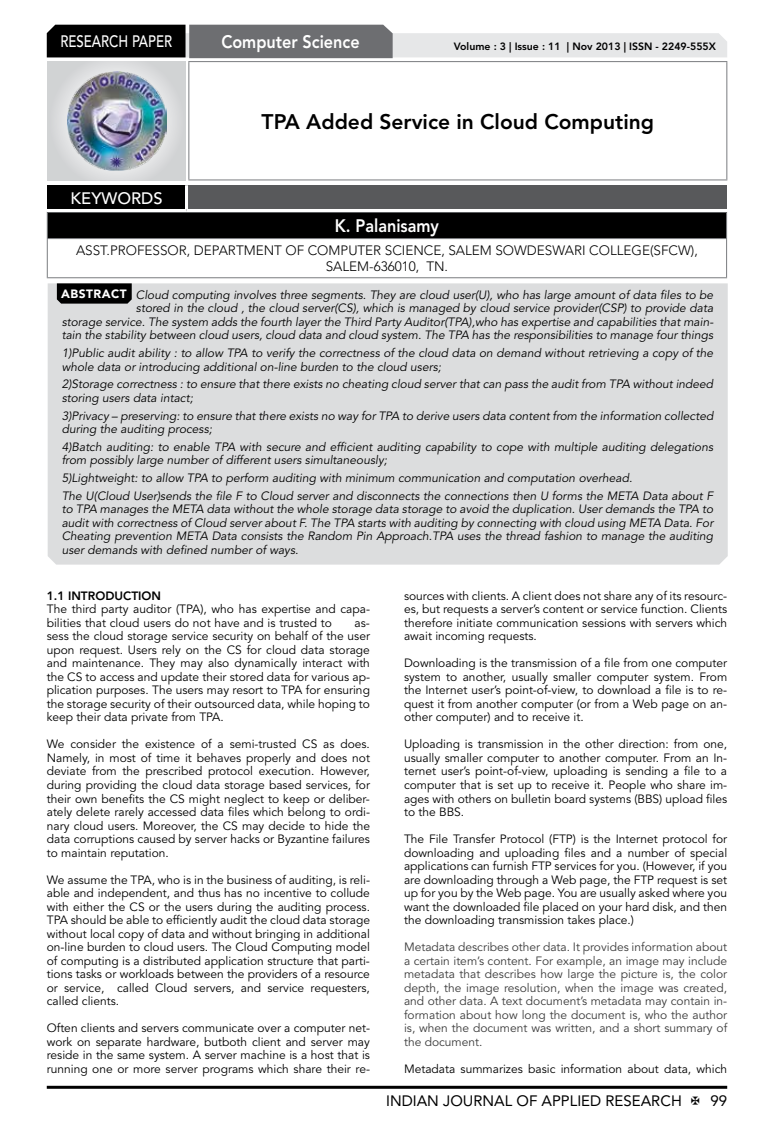
<style>
.page{position:relative;width:774px;height:1136px;background:#fff}
.page>*{position:absolute;margin:0;border:0;box-sizing:border-box;transform-origin:0 0}
.t1{font:800 21px "Avenir LT Std";color:#000}
.t2{font:800 18px "Avenir LT Std";color:#fff;scale:.9 1}
.t3{font:500 16.5px "Avenir LT Std";color:#fff;scale:.8 1}
.t4{font:500 16.5px "Avenir LT Std";color:#fff}
.t5{font:15px "Avenir LT Std";color:#000}
.t6{font:300 13.5px/16.2px "Avenir LT Std";color:#000;text-align:center}
.t7{font:12px/13.5px "Avenir LT Std";color:#000;text-align:justify}
.t8{font:italic 12px/13.5px "Avenir LT Std";color:#000}
.t9{font:12px/13.5px "Avenir LT Std";color:#3c3c3c;text-align:justify}
.t10{font:800 12px "Avenir LT Std";color:#000}
.t11{font:800 10.5px "Avenir LT Std";color:#000}
.s1{font-weight:900;font-style:normal;color:#fff}
</style>
<div class="page">
<hr style="left:47px;top:1085px;width:680px;height:3px;background:#000">
<div style="left:48px;top:62px;width:137px;height:118px;background:linear-gradient(to right,#d9dadb,#d9dadb)"></div>
<img style="left:68px;top:71px;width:99px;height:100px">
<svg style="left:47px;top:25px;width:680px;height:33px;background:#979899"></svg>
<hr style="left:188px;top:61px;width:539px;height:1px;background:#808285">
<hr style="left:188px;top:62px;width:1px;height:117px;background:#808285">
<hr style="left:726px;top:62px;width:1px;height:117px;background:#808285">
<hr style="left:188px;top:179px;width:539px;height:1px;background:#808285">
<div style="left:47px;top:212px;width:679px;height:26px;background:#000"></div>
<hr style="left:47px;top:212px;width:680px;height:1px;background:#808285">
<svg style="left:47px;top:213px;width:1px;height:25px"></svg>
<svg style="left:726px;top:213px;width:1px;height:25px"></svg>
<hr style="left:47px;top:238px;width:680px;height:1px;background:#808285">
<hr style="left:47px;top:239px;width:1px;height:38px;background:#808285">
<hr style="left:726px;top:239px;width:1px;height:38px;background:#808285">
<hr style="left:47px;top:277px;width:680px;height:1px;background:#808285">
<div style="left:47px;top:185px;width:139px;height:25px;background:#000"></div>
<div style="left:186px;top:185px;width:541px;height:25px;background:#58595b"></div>
<hr style="left:185px;top:185px;width:3px;height:24px;background:#fff">
<hr style="left:47px;top:209px;width:139px;height:3px;background:#fff">
<hr style="left:186px;top:209px;width:541px;height:3px;background:#fff">
<div style="left:48px;top:283px;width:680px;height:281px;background:#dcddde"></div>
<svg style="left:57px;top:283px;width:75px;height:20px"></svg>
<h3 class="t3" style="left:60px;top:32px;width:139px">RESEARCH PAPER</h3>
<h2 class="t2" style="left:221px;top:31px;width:155px">Computer Science</h2>
<p class="t11" style="left:454px;top:41px;width:264px">Volume : 3 | Issue : 11 | Nov 2013 | ISSN - 2249-555X</p>
<h3 class="t4" style="left:71px;top:189px;width:94px">KEYWORDS</h3>
<h1 class="t1" style="left:262px;top:109px;width:394px">TPA Added Service in Cloud Computing</h1>
<h2 class="t2" style="left:335px;top:215px;width:117px">K. Palanisamy</h2>
<p class="t6" style="left:76px;top:242px;width:623px">ASST.PROFESSOR, DEPARTMENT OF COMPUTER SCIENCE, SALEM SOWDESWARI COLLEGE(SFCW),<br>SALEM-636010, TN.</p>
<p class="t8" style="left:61px;top:288px;width:654px;text-align:right"><span class="s1">ABSTRACT</span> Cloud computing involves three segments. They are cloud user(U), who has large amount of data files to be stored in the cloud , the cloud server(CS), which is managed by cloud service provider(CSP) to provide data<br>storage service. The system adds the fourth layer the Third Party Auditor(TPA),who has expertise and capabilities that main&shy;tain the stability between cloud users, cloud data and cloud system. The TPA has the responsibilities to manage four things</p>
<p class="t8" style="left:62px;top:346px;width:653px">1)Public audit ability : to allow TPA to verify the correctness of the cloud data on demand without retrieving a copy of the whole data or introducing additional on-line burden to the cloud users;</p>
<p class="t8" style="left:62px;top:378px;width:653px">2)Storage correctness : to ensure that there exists no cheating cloud server that can pass the audit from TPA without indeed storing users data intact;</p>
<p class="t8" style="left:62px;top:409px;width:653px">3)Privacy – preserving: to ensure that there exists no way for TPA to derive users data content from the information collected during the auditing process;</p>
<p class="t8" style="left:62px;top:440px;width:653px">4)Batch auditing: to enable TPA with secure and efficient auditing capability to cope with multiple auditing delegations from possibly large number of different users simultaneously;</p>
<p class="t8" style="left:62px;top:469px;width:653px;line-height:17.7px">5)Lightweight: to allow TPA to perform auditing with minimum communication and computation overhead.<br>The U(Cloud User)sends the file F to Cloud server and disconnects the connections then U forms the META Data about F</p>
<p class="t8" style="left:62px;top:503px;width:653px;text-align:justify">to TPA manages the META data without the whole storage data storage to avoid the duplication. User demands the TPA to audit with correctness of Cloud server about F. The TPA starts with auditing by connecting with cloud using META Data. For Cheating prevention META Data consists the Random Pin Approach.TPA uses the thread fashion to manage the auditing user demands with defined number of ways.</p>
<p class="t10" style="left:47px;top:588px;width:116px">1.1 INTRODUCTION</p>
<p class="t7" style="left:47px;top:602px;width:325px">The third party auditor (TPA), who has expertise and capa&shy;bilities that cloud users do not have and is trusted to</p>
<p class="t7" style="left:404px;top:589px;width:325px">sources with clients. A client does not share any of its resourc&shy;es, but requests a server’s content or service function. Clients therefore initiate communication sessions with servers which await incoming requests.</p>
<p class="t7" style="left:404px;top:656px;width:325px">Downloading is the transmission of a file from one computer system to another, usually smaller computer system. From the Internet user’s point-of-view, to download a file is to re&shy;quest it from another computer (or from a Web page on an&shy;other computer) and to receive it.</p>
<p class="t7" style="left:404px;top:737px;width:325px">Uploading is transmission in the other direction: from one, usually smaller computer to another computer. From an In&shy;ternet user’s point-of-view, uploading is sending a file to a computer that is set up to receive it. People who share im&shy;ages with others on bulletin board systems (BBS) upload files to the BBS.</p>
<p class="t7" style="left:404px;top:832px;width:325px">The File Transfer Protocol (FTP) is the Internet protocol for downloading and uploading files and a number of special applications can furnish FTP services for you. (However, if you are downloading through a Web page, the FTP request is set up for you by the Web page. You are usually asked where you want the downloaded file placed on your hard disk, and then the downloading transmission takes place.)</p>
<p class="t9" style="left:404px;top:940px;width:325px">Metadata describes other data. It provides information about a certain item’s content. For example, an image may include metadata that describes how large the picture is, the color depth, the image resolution, when the image was created, and other data. A text document’s metadata may contain in&shy;formation about how long the document is, who the author is, when the document was written, and a short summary of the document.</p>
<p class="t7" style="left:404px;top:1061px;width:325px">Metadata summarizes basic information about data, which</p>
<p class="t7" style="left:47px;top:616px;width:325px;text-indent:308px">as&shy;sess the cloud storage service security on behalf of the user upon request. Users rely on the CS for cloud data storage and maintenance. They may also dynamically interact with the CS to access and update their stored data for various ap&shy;plication purposes. The users may resort to TPA for ensuring the storage security of their outsourced data, while hoping to keep their data private from TPA.</p>
<p class="t7" style="left:47px;top:737px;width:325px">We consider the existence of a semi-trusted CS as does.<br>Namely, in most of time it behaves properly and does not deviate from the prescribed protocol execution. However, during providing the cloud data storage based services, for their own benefits the CS might neglect to keep or deliber&shy;ately delete rarely accessed data files which belong to ordi&shy;nary cloud users. Moreover, the CS may decide to hide the data corruptions caused by server hacks or Byzantine failures to maintain reputation.</p>
<p class="t7" style="left:47px;top:872px;width:325px">We assume the TPA, who is in the business of auditing, is reli&shy;able and independent, and thus has no incentive to collude with either the CS or the users during the auditing process.<br>TPA should be able to efficiently audit the cloud data storage without local copy of data and without bringing in additional on-line burden to cloud users. The Cloud Computing model of computing is a distributed application structure that parti&shy;tions tasks or workloads between the providers of a resource or service, called Cloud servers, and service requesters, called clients.</p>
<p class="t7" style="left:47px;top:1021px;width:325px">Often clients and servers communicate over a computer net&shy;work on separate hardware, butboth client and server may reside in the same system. A server machine is a host that is running one or more server programs which share their re-</p>
<p class="t5" style="left:386px;top:1091px;width:297px">INDIAN JOURNAL OF APPLIED RESEARCH</p>
<p class="t5" style="left:710px;top:1091px;width:18px">99</p>
</div>
